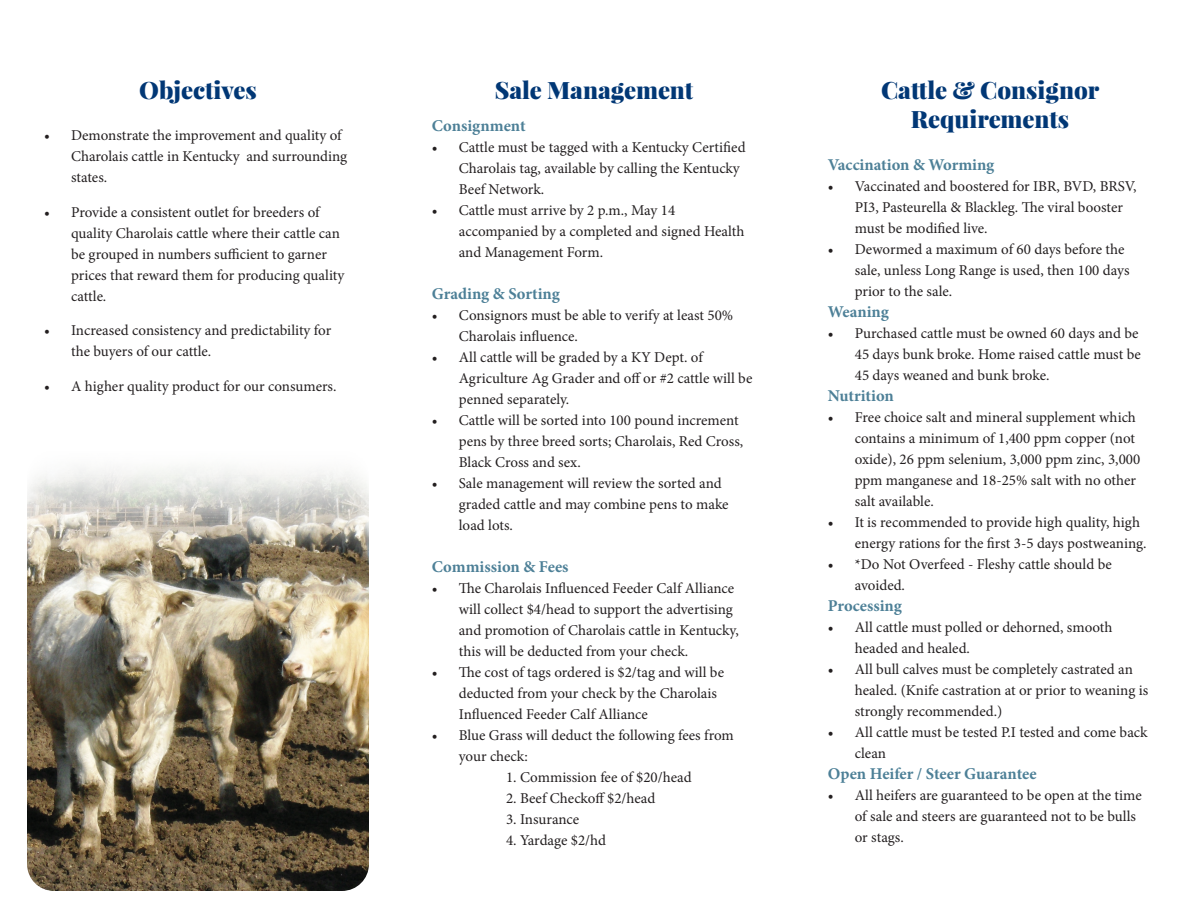
<style>
.page{position:relative;width:1188px;height:918px;background:#fff}
.page>*{position:absolute;margin:0;border:0;box-sizing:border-box;transform-origin:0 0}
.t1{font:900 24px/28.8px "Playfair Display";color:#013775;text-align:center}
.t2{font:700 16.5px "Minion Pro";color:#4d8097}
.t3{font:15px/21px "Minion Pro";color:#231f20}
</style>
<div class="page">
<img style="left:27px;top:468px;width:342px;height:423px">
<h1 class="t1" style="left:139px;top:76px;width:119px">Objectives</h1>
<p class="t3" style="left:71px;top:125px;width:278px;text-indent:-27px">• Demonstrate the improvement and quality of<br>Charolais cattle in Kentucky and surrounding states.</p>
<p class="t3" style="left:71px;top:201px;width:275px;text-indent:-27px">• Provide a consistent outlet for breeders of quality Charolais cattle where their cattle can be grouped in numbers sufficient to garner prices that reward them for producing quality cattle.</p>
<p class="t3" style="left:71px;top:320px;width:262px;text-indent:-27px">• Increased consistency and predictability for the buyers of our cattle.</p>
<p class="t3" style="left:44px;top:375px;width:294px">• A higher quality product for our consumers.</p>
<h1 class="t1" style="left:495px;top:76px;width:200px">Sale Management</h1>
<p class="t2" style="left:432px;top:114px;width:95px">Consignment</p>
<p class="t3" style="left:459px;top:137px;width:288px;text-indent:-27px">• Cattle must be tagged with a Kentucky Certified<br>Charolais tag, available by calling the Kentucky<br>Beef Network.</p>
<p class="t3" style="left:459px;top:200px;width:287px;text-indent:-27px">• Cattle must arrive by 2 p.m., May 14 accompanied by a completed and signed Health and Management Form.</p>
<p class="t2" style="left:432px;top:282px;width:130px">Grading &amp; Sorting</p>
<p class="t3" style="left:459px;top:305px;width:276px;text-indent:-27px">• Consignors must be able to verify at least 50%<br>Charolais influence.</p>
<p class="t3" style="left:459px;top:347px;width:295px;text-indent:-27px">• All cattle will be graded by a KY Dept. of<br>Agriculture Ag Grader and off or #2 cattle will be penned separately.</p>
<p class="t3" style="left:459px;top:410px;width:286px;text-indent:-27px">• Cattle will be sorted into 100 pound increment pens by three breed sorts; Charolais, Red Cross,<br>Black Cross and sex.</p>
<p class="t3" style="left:459px;top:473px;width:271px;text-indent:-27px">• Sale management will review the sorted and graded cattle and may combine pens to make load lots.</p>
<p class="t2" style="left:432px;top:555px;width:138px">Commission &amp; Fees</p>
<p class="t3" style="left:459px;top:578px;width:282px;text-indent:-27px">• The Charolais Influenced Feeder Calf Alliance will collect $4/head to support the advertising and promotion of Charolais cattle in Kentucky, this will be deducted from your check.</p>
<p class="t3" style="left:459px;top:662px;width:267px;text-indent:-27px">• The cost of tags ordered is $2/tag and will be deducted from your check by the Charolais<br>Influenced Feeder Calf Alliance</p>
<p class="t3" style="left:459px;top:725px;width:277px;text-indent:-27px">• Blue Grass will deduct the following fees from your check:</p>
<p class="t3" style="left:506px;top:767px;width:187px">1. Commission fee of $20/head</p>
<p class="t3" style="left:506px;top:788px;width:151px">2. Beef Checkoff $2/head</p>
<p class="t3" style="left:506px;top:809px;width:75px">3. Insurance</p>
<p class="t3" style="left:506px;top:830px;width:102px">4. Yardage $2/hd</p>
<h1 class="t1" style="left:881px;top:76px;width:220px">Cattle &amp; Consignor<br>Requirements</h1>
<p class="t2" style="left:828px;top:153px;width:168px">Vaccination &amp; Worming</p>
<p class="t3" style="left:855px;top:176px;width:283px;text-indent:-27px">• Vaccinated and boostered for IBR, BVD, BRSV,<br>PI3, Pasteurella &amp; Blackleg. The viral booster must be modified live.</p>
<p class="t3" style="left:855px;top:239px;width:276px;text-indent:-27px">• Dewormed a maximum of 60 days before the sale, unless Long Range is used, then 100 days prior to the sale.</p>
<p class="t2" style="left:828px;top:300px;width:63px">Weaning</p>
<p class="t3" style="left:855px;top:323px;width:287px;text-indent:-27px">• Purchased cattle must be owned 60 days and be<br>45 days bunk broke. Home raised cattle must be<br>45 days weaned and bunk broke.</p>
<p class="t2" style="left:828px;top:384px;width:68px">Nutrition</p>
<p class="t3" style="left:855px;top:407px;width:287px;text-indent:-27px">• Free choice salt and mineral supplement which contains a minimum of 1,400 ppm copper (not oxide), 26 ppm selenium, 3,000 ppm zinc, 3,000 ppm manganese and 18-25% salt with no other salt available.</p>
<p class="t3" style="left:855px;top:512px;width:293px;text-indent:-27px">• It is recommended to provide high quality, high energy rations for the first 3-5 days postweaning.</p>
<p class="t3" style="left:855px;top:554px;width:259px;text-indent:-27px">• *Do Not Overfeed - Fleshy cattle should be avoided.</p>
<p class="t2" style="left:828px;top:594px;width:76px">Processing</p>
<p class="t3" style="left:855px;top:617px;width:259px;text-indent:-27px">• All cattle must polled or dehorned, smooth headed and healed.</p>
<p class="t3" style="left:855px;top:659px;width:295px;text-indent:-27px">• All bull calves must be completely castrated an healed. (Knife castration at or prior to weaning is strongly recommended.)</p>
<p class="t3" style="left:855px;top:722px;width:294px;text-indent:-27px">• All cattle must be tested P.I tested and come back clean</p>
<p class="t2" style="left:828px;top:762px;width:210px">Open Heifer / Steer Guarantee</p>
<p class="t3" style="left:855px;top:785px;width:289px;text-indent:-27px">• All heifers are guaranteed to be open at the time of sale and steers are guaranteed not to be bulls or stags.</p>
</div>
